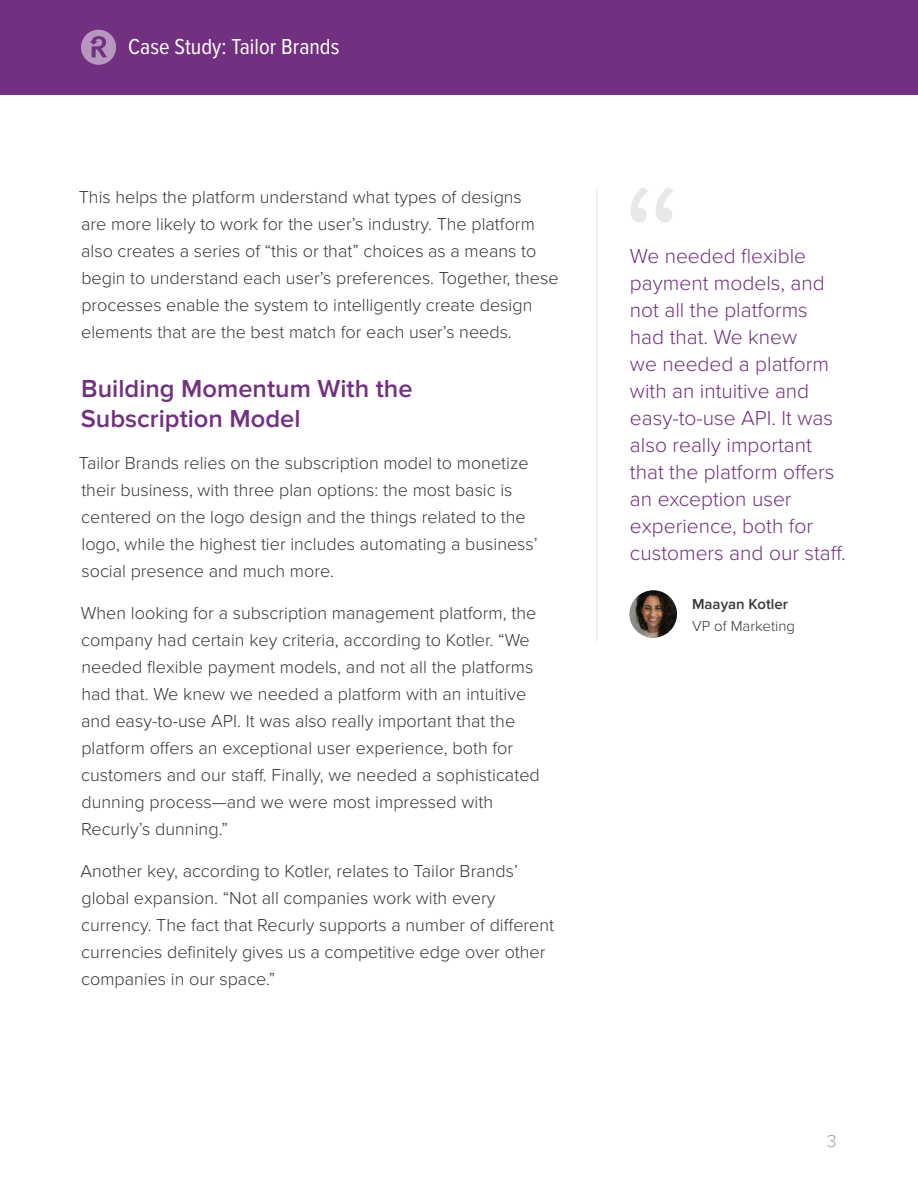
<style>
.page{position:relative;width:918px;height:1188px;background:#fff}
.page>*{position:absolute;margin:0;border:0;box-sizing:border-box;transform-origin:0 0}
.t1{font:300 180px "Proxima Nova Cond";color:#e8e8e9}
.t2{font:600 25.5px/30px "Proxima Nova";color:#723080}
.t3{font:22.5px "Proxima Nova Cond";color:#fff}
.t4{font:300 21px/27px "Proxima Nova";color:#723080}
.t5{font:300 18px/27px "Proxima Nova";color:#38383a}
.t6{font:300 18px "Proxima Nova";color:#a3a3a7}
.t7{font:300 15px "Proxima Nova";color:#38383a}
.t8{font:600 15px "Proxima Nova";color:#38383a}
</style>
<div class="page">
<div style="left:0;top:0;width:918px;height:94px;background:#723080"></div>
<svg style="left:81px;top:30px;width:35px;height:35px"></svg>
<hr style="left:596px;top:189px;width:1px;height:453px;background:#e8e8e9">
<img style="left:630px;top:590px;width:47px;height:48px;border-radius:24px">
<p class="t3" style="left:128px;top:34px;width:213px">Case Study: Tailor Brands</p>
<p class="t5" style="left:79px;top:184px;width:481px">This helps the platform understand what types of designs<br>are more likely to work for the user’s industry. The platform also creates a series of “this or that” choices as a means to begin to understand each user’s preferences. Together, these processes enable the system to intelligently create design elements that are the best match for each user’s needs.</p>
<h2 class="t2" style="left:81px;top:374px;width:333px">Building Momentum With the<br>Subscription Model</h2>
<p class="t5" style="left:79px;top:449px;width:460px">Tailor Brands relies on the subscription model to monetize their business, with three plan options: the most basic is centered on the logo design and the things related to the logo, while the highest tier includes automating a business’ social presence and much more.</p>
<p class="t5" style="left:81px;top:599px;width:461px">When looking for a subscription management platform, the company had certain key criteria, according to Kotler. “We needed flexible payment models, and not all the platforms had that. We knew we needed a platform with an intuitive and easy-to-use API. It was also really important that the platform offers an exceptional user experience, both for customers and our staff. Finally, we needed a sophisticated dunning process—and we were most impressed with Recurly’s dunning.”</p>
<p class="t5" style="left:80px;top:857px;width:475px">Another key, according to Kotler, relates to Tailor Brands’ global expansion. “Not all companies work with every currency. The fact that Recurly supports a number of different currencies definitely gives us a competitive edge over other companies in our space.”</p>
<h1 class="t1" style="left:619px;top:148px;width:66px">“</h1>
<p class="t4" style="left:630px;top:243px;width:217px">We needed flexible payment models, and not all the platforms had that. We knew<br>we needed a platform with an intuitive and easy-to-use API. It was also really important that the platform offers an exception user experience, both for customers and our staff.</p>
<p class="t8" style="left:692px;top:595px;width:97px">Maayan Kotler</p>
<p class="t7" style="left:692px;top:618px;width:105px">VP of Marketing</p>
<p class="t6" style="left:827px;top:1130px;width:11px">3</p>
</div>
